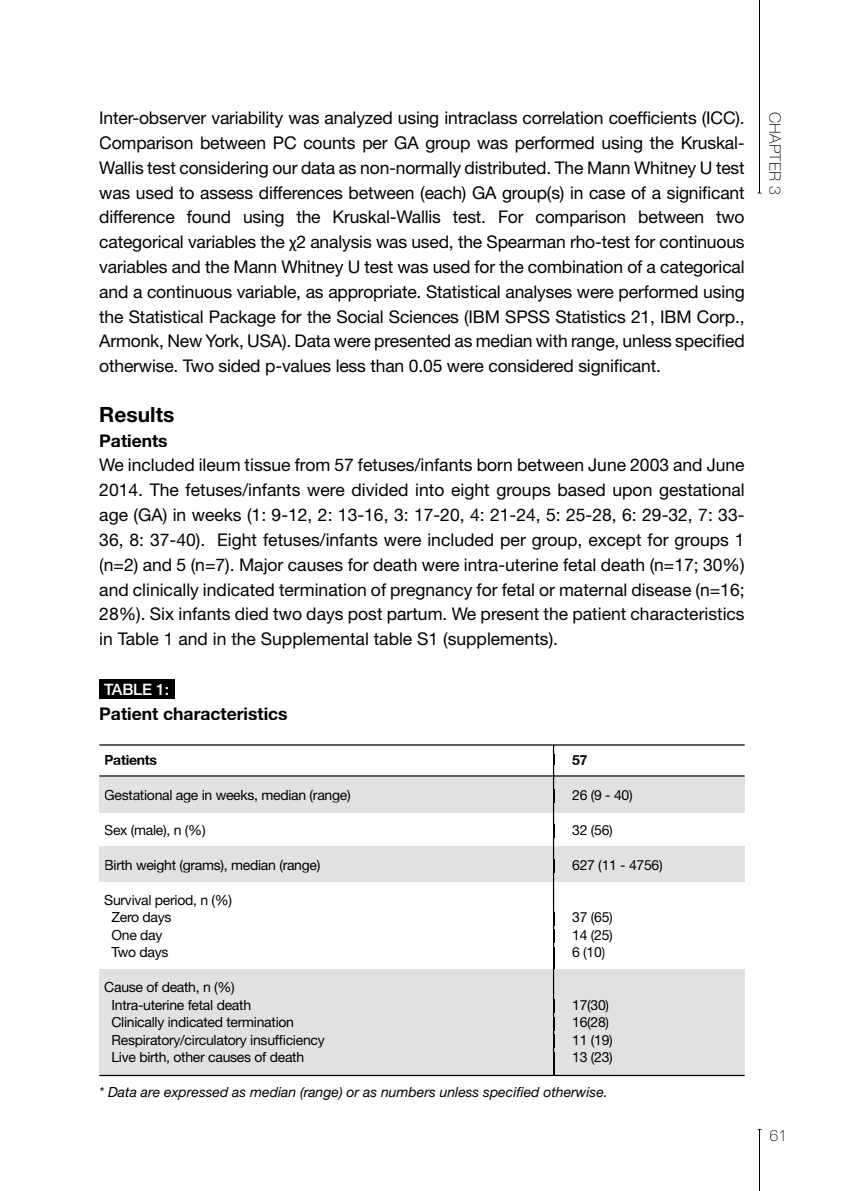
<style>
.page{position:relative;width:844px;height:1191px;background:#fff}
.page>*{position:absolute;margin:0;border:0;box-sizing:border-box;transform-origin:0 0}
.t1{font:700 21px "Helvetica Neue";color:#000}
.t2{font:17.5px/24.8px "Helvetica Neue";letter-spacing:-.01em;color:#000;text-align:justify}
.t3{font:700 17.5px "Helvetica Neue";color:#000}
.t4{font:100 15.75px "Helvetica Neue";letter-spacing:.02em;color:#000}
.t5{font:500 15.75px "Helvetica Neue";letter-spacing:-.01em;color:#fff}
.t6{font:14px "Helvetica Neue";letter-spacing:-.02em;color:#000}
.t7{font:italic 14px "Helvetica Neue";color:#000}
.t8{font:700 14px "Helvetica Neue";letter-spacing:-.02em;color:#000}
.s1{font-family:"Calibri"}
</style>
<div class="page">
<hr style="left:759px;top:0;width:1px;height:193px;background:#000">
<hr style="left:759px;top:1129px;width:1px;height:62px;background:#000">
<div style="left:99px;top:680px;width:75px;height:19px;background:#000"></div>
<div style="left:99px;top:968px;width:645px;height:106px;background:#e0e1e2"></div>
<hr style="left:552px;top:882px;width:2px;height:30px;background:#000">
<hr style="left:552px;top:968px;width:2px;height:31px;background:#000">
<svg style="left:552px;top:912px;width:2px;height:56px"></svg>
<svg style="left:99px;top:744px;width:645px;height:138px"></svg>
<svg style="left:99px;top:999px;width:645px;height:77px"></svg>
<p class="t2" style="left:99px;top:105px;width:646px">Inter-observer variability was analyzed using intraclass correlation coefficients (ICC).<br>Comparison between PC counts per GA group was performed using the Kruskal-Wallis test considering our data as non-normally distributed. The Mann Whitney U test was used to assess differences between (each) GA group(s) in case of a significant difference found using the Kruskal-Wallis test. For comparison between two categorical variables the <span class="s1">χ</span>2 analysis was used, the Spearman rho-test for continuous variables and the Mann Whitney U test was used for the combination of a categorical and a continuous variable, as appropriate. Statistical analyses were performed using the Statistical Package for the Social Sciences (IBM SPSS Statistics 21, IBM Corp., Armonk, New York, USA). Data were presented as median with range, unless specified otherwise. Two sided p-values less than 0.05 were considered significant.</p>
<p class="t1" style="left:99px;top:401px;width:77px">Results</p>
<p class="t3" style="left:99px;top:429px;width:70px">Patients</p>
<p class="t2" style="left:99px;top:452px;width:646px">We included ileum tissue from 57 fetuses/infants born between June 2003 and June 2014. The fetuses/infants were divided into eight groups based upon gestational age (GA) in weeks (1: 9-12, 2: 13-16, 3: 17-20, 4: 21-24, 5: 25-28, 6: 29-32, 7: 33- 36, 8: 37-40). Eight fetuses/infants were included per group, except for groups 1 (n=2) and 5 (n=7). Major causes for death were intra-uterine fetal death (n=17; 30%) and clinically indicated termination of pregnancy for fetal or maternal disease (n=16; 28%). Six infants died two days post partum. We present the patient characteristics in Table 1 and in the Supplemental table S1 (supplements).</p>
<p class="t5" style="left:104px;top:679px;width:66px">TABLE 1:</p>
<p class="t3" style="left:99px;top:702px;width:190px">Patient characteristics</p>
<p class="t8" style="left:104px;top:751px;width:54px">Patients</p>
<p class="t8" style="left:572px;top:751px;width:17px">57</p>
<p class="t6" style="left:104px;top:786px;width:248px">Gestational age in weeks, median (range)</p>
<p class="t6" style="left:572px;top:786px;width:62px">26 (9 - 40)</p>
<p class="t6" style="left:104px;top:821px;width:103px">Sex (male), n (%)</p>
<p class="t6" style="left:572px;top:821px;width:42px">32 (56)</p>
<p class="t6" style="left:104px;top:856px;width:218px">Birth weight (grams), median (range)</p>
<p class="t6" style="left:572px;top:856px;width:92px">627 (11 - 4756)</p>
<p class="t6" style="left:111px;top:909px;width:61px">Zero days</p>
<p class="t6" style="left:572px;top:909px;width:42px">37 (65)</p>
<p class="t6" style="left:111px;top:926px;width:52px">One day</p>
<p class="t6" style="left:572px;top:926px;width:42px">14 (25)</p>
<p class="t6" style="left:111px;top:944px;width:58px">Two days</p>
<p class="t6" style="left:572px;top:944px;width:35px">6 (10)</p>
<p class="t6" style="left:111px;top:996px;width:141px">Intra-uterine fetal death</p>
<p class="t6" style="left:572px;top:996px;width:38px">17(30)</p>
<p class="t6" style="left:111px;top:1014px;width:184px">Clinically indicated termination</p>
<p class="t6" style="left:572px;top:1014px;width:38px">16(28)</p>
<p class="t6" style="left:111px;top:1031px;width:215px">Respiratory/circulatory insufficiency</p>
<p class="t6" style="left:572px;top:1031px;width:42px">11 (19)</p>
<p class="t6" style="left:111px;top:1049px;width:194px">Live birth, other causes of death</p>
<p class="t6" style="left:572px;top:1049px;width:42px">13 (23)</p>
<p class="t6" style="left:104px;top:891px;width:129px">Survival period, n (%)</p>
<p class="t6" style="left:104px;top:979px;width:132px">Cause of death, n (%)</p>
<p class="t7" style="left:99px;top:1083px;width:510px">* Data are expressed as median (range) or as numbers unless specified otherwise.</p>
<p class="t4" style="left:783px;top:112px;width:84px;rotate:90deg">CHAPTER 3</p>
<p class="t4" style="left:769px;top:1127px;width:19px">61</p>
</div>
